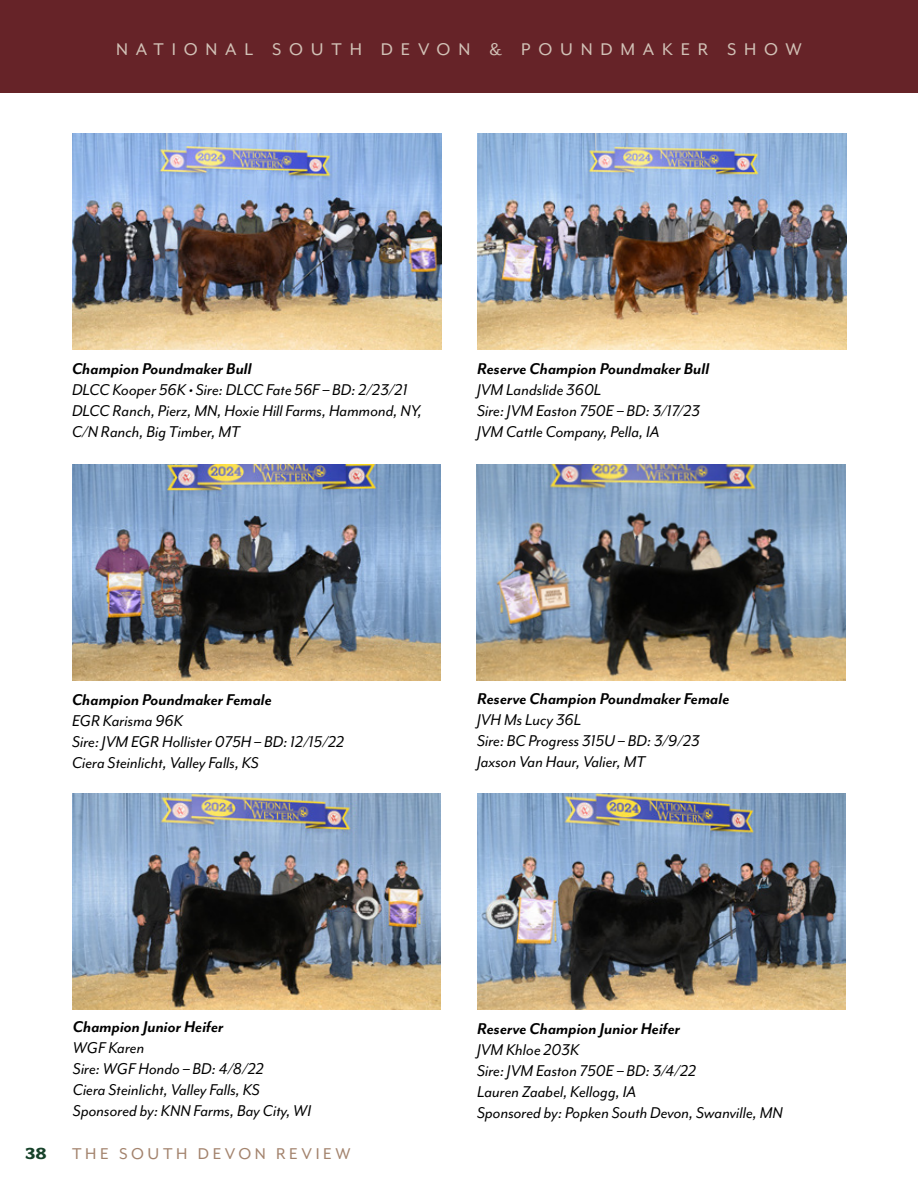
<style>
.page{position:relative;width:918px;height:1188px;background:#fff}
.page>*{position:absolute;margin:0;border:0;box-sizing:border-box;transform-origin:0 0}
.t1{font:19.5px "Mr Eaves Mod OT";letter-spacing:.4em;color:#d1c1b6}
.t2{font:italic 18px/21px "Mr Eaves Mod OT";color:#000}
.t3{font:italic 700 18px "Mr Eaves Mod OT";color:#000}
.t4{font:18px "Mr Eaves Mod OT";letter-spacing:.2em;color:#a3836d}
.t5{font:700 18px "Fairplex Wide OT";color:#17422a}
</style>
<div class="page">
<img style="left:72px;top:465px;width:369px;height:216px">
<img style="left:477px;top:134px;width:369px;height:216px">
<img style="left:72px;top:134px;width:369px;height:216px">
<img style="left:477px;top:793px;width:369px;height:216px">
<img style="left:476px;top:465px;width:369px;height:216px">
<img style="left:72px;top:793px;width:369px;height:216px">
<div style="left:0;top:0;width:918px;height:92px;background:#662328"></div>
<p class="t1" style="left:116px;top:38px;width:687px">NATIONAL SOUTH DEVON &amp; POUNDMAKER SHOW</p>
<p class="t3" style="left:72px;top:359px;width:181px">Champion Poundmaker Bull</p>
<p class="t2" style="left:72px;top:379px;width:352px">DLCC Kooper 56K • Sire: DLCC Fate 56F – BD: 2/23/21<br>DLCC Ranch, Pierz, MN, Hoxie Hill Farms, Hammond, NY,<br>C/N Ranch, Big Timber, MT</p>
<p class="t3" style="left:477px;top:359px;width:234px">Reserve Champion Poundmaker Bull</p>
<p class="t2" style="left:477px;top:379px;width:225px">JVM Landslide 360L<br>Sire: JVM Easton 750E – BD: 3/17/23<br>JVM Cattle Company, Pella, IA</p>
<p class="t3" style="left:72px;top:690px;width:201px">Champion Poundmaker Female</p>
<p class="t2" style="left:72px;top:710px;width:274px">EGR Karisma 96K<br>Sire: JVM EGR Hollister 075H – BD: 12/15/22<br>Ciera Steinlicht, Valley Falls, KS</p>
<p class="t3" style="left:73px;top:1017px;width:152px">Champion Junior Heifer</p>
<p class="t2" style="left:73px;top:1038px;width:240px">WGF Karen<br>Sire: WGF Hondo – BD: 4/8/22<br>Ciera Steinlicht, Valley Falls, KS<br>Sponsored by: KNN Farms, Bay City, WI</p>
<p class="t5" style="left:25px;top:1143px;width:23px">38</p>
<p class="t4" style="left:72px;top:1144px;width:280px">THE SOUTH DEVON REVIEW</p>
<p class="t3" style="left:477px;top:689px;width:254px">Reserve Champion Poundmaker Female</p>
<p class="t2" style="left:477px;top:709px;width:224px">JVH Ms Lucy 36L<br>Sire: BC Progress 315U – BD: 3/9/23<br>Jaxson Van Haur, Valier, MT</p>
<p class="t3" style="left:477px;top:1019px;width:205px">Reserve Champion Junior Heifer</p>
<p class="t2" style="left:477px;top:1039px;width:307px">JVM Khloe 203K<br>Sire: JVM Easton 750E – BD: 3/4/22<br>Lauren Zaabel, Kellogg, IA<br>Sponsored by: Popken South Devon, Swanville, MN</p>
</div>
